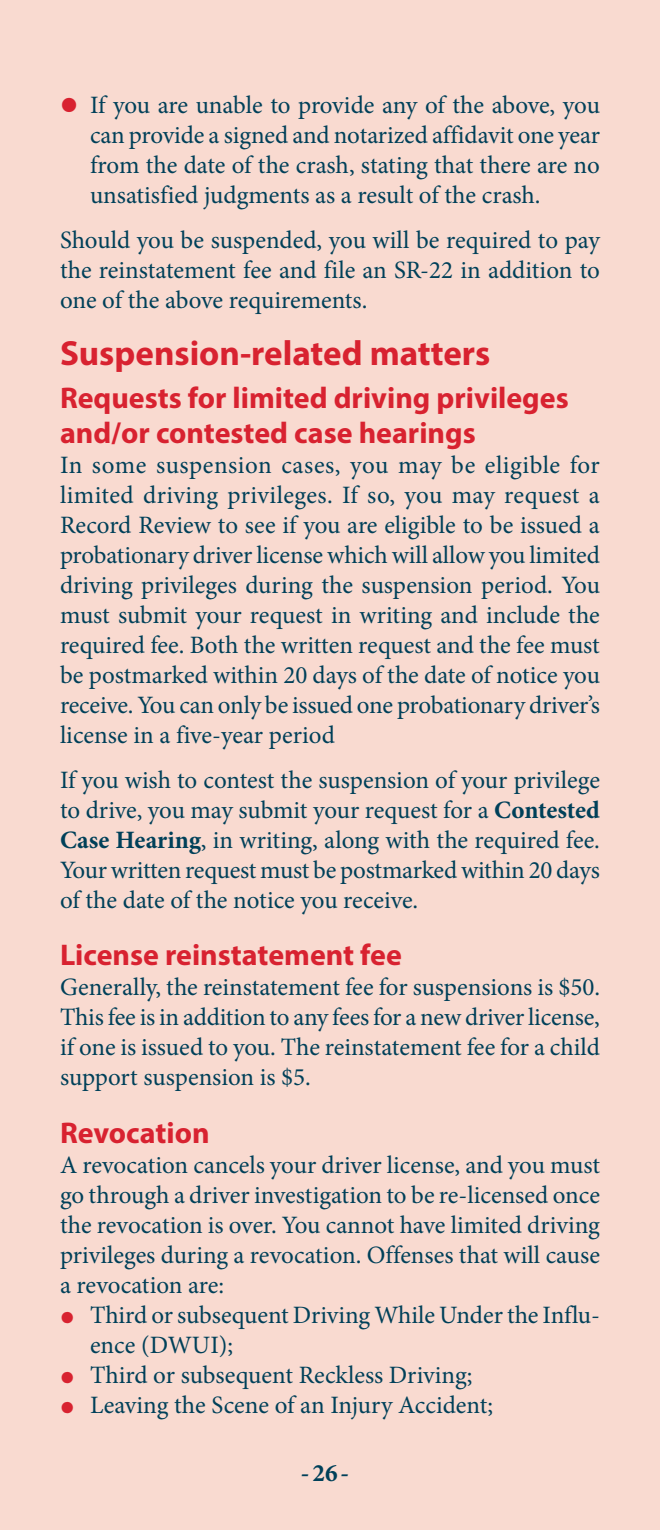
<style>
.page{position:relative;width:660px;height:1530px;background:#f9dad0}
.page>*{position:absolute;margin:0;border:0;box-sizing:border-box;transform-origin:0 0}
.Hed_2{font:700 35px "Myriad Pro";color:#d82230}
.Hed_3{font:700 30px/35px "Myriad Pro";color:#d82230}
.Body_text{font:25px/30px "Minion Pro";letter-spacing:-.005em;color:#004059;text-align:justify}
.Indented_text_with_b{font:25px/30px "Minion Pro";letter-spacing:-.005em;color:#004059;text-align:justify}
.Body__no_space_after{font:25px/30px "Minion Pro";color:#004059;text-align:justify}
.t1{font:700 25px "Minion Pro";color:#004059}
.s1{font-family:"Myriad Pro";font-weight:900;font-size:50px;color:#d82230}
.s2{font-weight:700}
.s3{font-family:"Myriad Pro";font-weight:900;font-size:40px;color:#d82230}
</style>
<div class="page">
<p class="Indented_text_with_b" style="left:90px;top:90px;width:511px;text-indent:-30px"><span class="s1">•</span> If you are unable to provide any of the above, you can provide a signed and notarized affidavit one year from the date of the crash, stating that there are no unsatisfied judgments as a result of the crash.</p>
<p class="Body_text" style="left:60px;top:225px;width:541px">Should you be suspended, you will be required to pay the reinstatement fee and file an SR-22 in addition to one of the above requirements.</p>
<p class="Hed_2" style="left:60px;top:330px;width:432px">Suspension-related matters</p>
<p class="Hed_3" style="left:60px;top:379px;width:510px">Requests for limited driving privileges and/or contested case hearings</p>
<p class="Body_text" style="left:60px;top:450px;width:542px">In some suspension cases, you may be eligible for limited driving privileges. If so, you may request a Record Review to see if you are eligible to be issued a probationary driver license which will allow you limited driving privileges during the suspension period. You must submit your request in writing and include the required fee. Both the written request and the fee must be postmarked within 20 days of the date of notice you receive. You can only be issued one probationary driver’s license in a five-year period</p>
<p class="Body_text" style="left:60px;top:765px;width:542px">If you wish to contest the suspension of your privilege to drive, you may submit your request for a <span class="s2">Contested Case Hearing</span>, in writing, along with the required fee.<br>Your written request must be postmarked within 20 days of the date of the notice you receive.</p>
<p class="Hed_3" style="left:60px;top:936px;width:343px">License reinstatement fee</p>
<p class="Body_text" style="left:60px;top:972px;width:542px">Generally, the reinstatement fee for suspensions is $50.<br>This fee is in addition to any fees for a new driver license, if one is issued to you. The reinstatement fee for a child support suspension is $5.</p>
<p class="Hed_3" style="left:60px;top:1114px;width:151px">Revocation</p>
<p class="Body__no_space_after" style="left:60px;top:1150px;width:542px">A revocation cancels your driver license, and you must go through a driver investigation to be re-licensed once the revocation is over. You cannot have limited driving privileges during a revocation. Offenses that will cause a revocation are:</p>
<p class="Indented_text_with_b" style="left:90px;top:1300px;width:512px;text-indent:-30px"><span class="s3">•</span> Third or subsequent Driving While Under the Influ&shy;ence (DWUI);</p>
<p class="Indented_text_with_b" style="left:60px;top:1360px;width:414px"><span class="s3">•</span> Third or subsequent Reckless Driving;</p>
<p class="Indented_text_with_b" style="left:60px;top:1390px;width:435px"><span class="s3">•</span> Leaving the Scene of an Injury Accident;</p>
<p class="t1" style="left:301px;top:1455px;width:50px">-26-</p>
</div>
